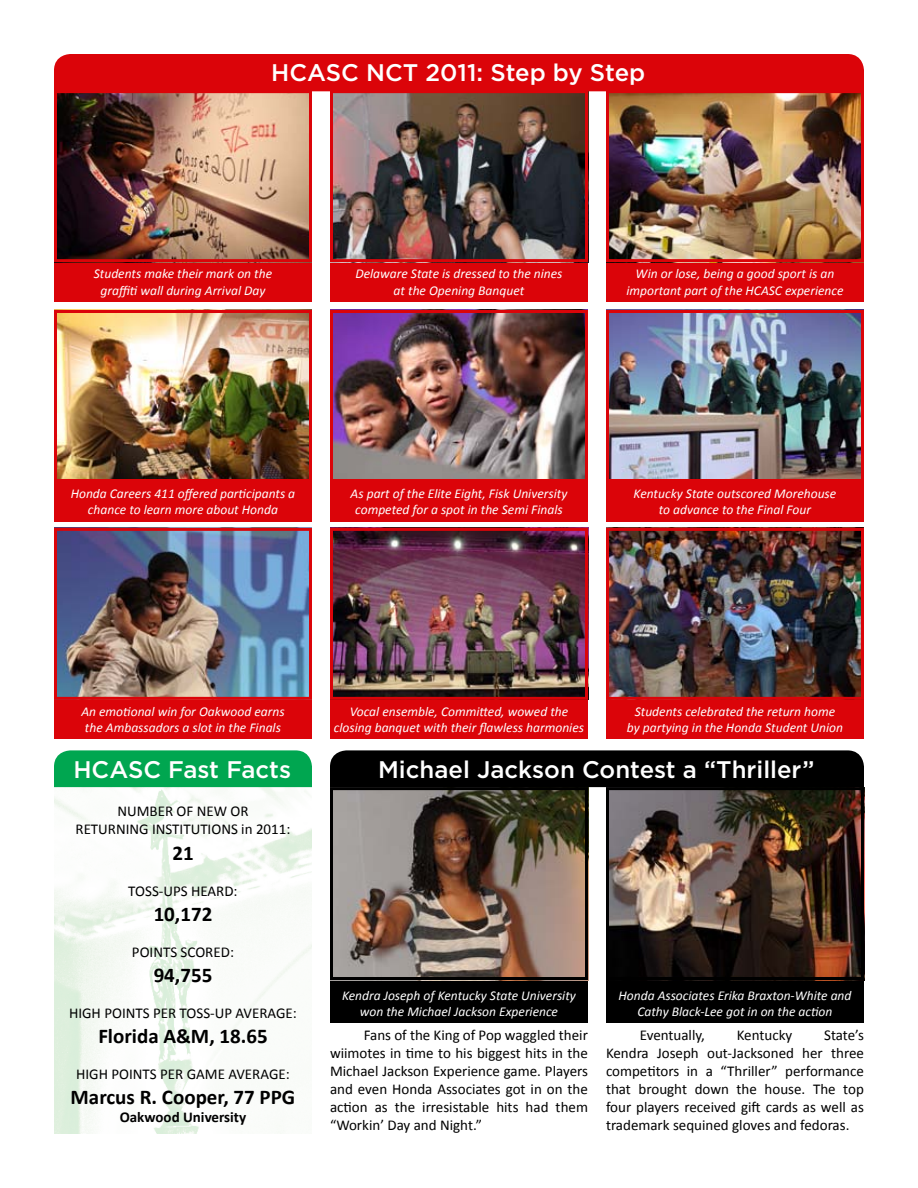
<style>
.page{position:relative;width:918px;height:1188px;background:#fff}
.page>*{position:absolute;margin:0;border:0;box-sizing:border-box;transform-origin:0 0}
.t1{font:500 24px "Gotham";color:#fff}
.t2{font:700 21px "Calibri";color:#000}
.t3{font:15px/18px "Calibri";color:#000;text-align:justify}
.t4{font:700 15px "Calibri";color:#000}
.t5{font:italic 13.5px/16.2px "Calibri";color:#fff;text-align:center}
</style>
<div class="page">
<img style="left:54px;top:787px;width:258px;height:347px">
<div style="left:330px;top:980px;width:258px;height:43px;background:#000"></div>
<div style="left:606px;top:980px;width:258px;height:43px;background:#000"></div>
<div style="left:54px;top:262px;width:258px;height:39px;background:#db0409"></div>
<div style="left:54px;top:482px;width:258px;height:39px;background:#db0409"></div>
<div style="left:330px;top:262px;width:258px;height:39px;background:#db0409"></div>
<div style="left:330px;top:482px;width:258px;height:39px;background:#db0409"></div>
<div style="left:330px;top:700px;width:258px;height:39px;background:#db0409"></div>
<div style="left:54px;top:700px;width:258px;height:39px;background:#db0409"></div>
<div style="left:606px;top:262px;width:258px;height:39px;background:#db0409"></div>
<div style="left:606px;top:482px;width:258px;height:39px;background:#db0409"></div>
<div style="left:606px;top:700px;width:258px;height:39px;background:#db0409"></div>
<div style="left:330px;top:750px;width:534px;height:37px;background:#000"></div>
<div style="left:54px;top:750px;width:258px;height:37px;background:#00a650"></div>
<img style="left:610px;top:791px;width:250px;height:185px">
<div style="left:606px;top:787px;width:258px;height:193px;border:3px solid #000"></div>
<img style="left:334px;top:791px;width:250px;height:185px">
<div style="left:330px;top:787px;width:258px;height:193px;border:3px solid #000"></div>
<img style="left:334px;top:314px;width:250px;height:164px">
<div style="left:330px;top:310px;width:258px;height:172px;border:3px solid #db0409"></div>
<img style="left:610px;top:314px;width:250px;height:164px">
<div style="left:606px;top:310px;width:258px;height:172px;border:3px solid #db0409"></div>
<img style="left:334px;top:532px;width:250px;height:164px">
<div style="left:330px;top:528px;width:258px;height:172px;border:3px solid #db0409"></div>
<img style="left:58px;top:532px;width:250px;height:164px">
<div style="left:54px;top:528px;width:258px;height:172px;border:3px solid #db0409"></div>
<img style="left:58px;top:314px;width:250px;height:164px">
<div style="left:54px;top:310px;width:258px;height:172px;border:3px solid #db0409"></div>
<img style="left:610px;top:532px;width:250px;height:164px">
<div style="left:606px;top:528px;width:258px;height:172px;border:3px solid #db0409"></div>
<img style="left:58px;top:94px;width:250px;height:164px">
<div style="left:54px;top:90px;width:258px;height:172px;border:3px solid #db0409"></div>
<img style="left:334px;top:94px;width:250px;height:164px">
<div style="left:330px;top:90px;width:258px;height:172px;border:3px solid #db0409"></div>
<img style="left:610px;top:94px;width:250px;height:164px">
<div style="left:606px;top:90px;width:258px;height:172px;border:3px solid #db0409"></div>
<div style="left:54px;top:54px;width:810px;height:37px;background:#db0409"></div>
<h1 class="t1" style="left:271px;top:59px;width:375px">HCASC NCT 2011: Step by Step</h1>
<p class="t5" style="left:94px;top:265px;width:180px">Students make their mark on the graffiti wall during Arrival Day</p>
<p class="t5" style="left:355px;top:265px;width:209px">Delaware State is dressed to the nines at the Opening Banquet</p>
<p class="t5" style="left:626px;top:265px;width:219px">Win or lose, being a good sport is an important part of the HCASC experience</p>
<p class="t5" style="left:71px;top:485px;width:226px">Honda Careers 411 offered participants a chance to learn more about Honda</p>
<p class="t5" style="left:351px;top:485px;width:218px">As part of the Elite Eight, Fisk University competed for a spot in the Semi Finals</p>
<p class="t5" style="left:634px;top:485px;width:204px">Kentucky State outscored Morehouse to advance to the Final Four</p>
<p class="t5" style="left:81px;top:703px;width:205px;text-align:left">An emotional win for Oakwood earns the Ambassadors a slot in the Finals</p>
<p class="t5" style="left:334px;top:703px;width:252px">Vocal ensemble, Committed, wowed the closing banquet with their flawless harmonies</p>
<p class="t5" style="left:627px;top:703px;width:218px">Students celebrated the return home by partying in the Honda Student Union</p>
<h1 class="t1" style="left:73px;top:755px;width:219px">HCASC Fast Facts</h1>
<h1 class="t1" style="left:378px;top:755px;width:438px">Michael Jackson Contest a “Thriller”</h1>
<p class="t3" style="left:76px;top:802px;width:216px;text-align:center">NUMBER OF NEW OR<br>RETURNING INSTITUTIONS in 2011:</p>
<h2 class="t2" style="left:172px;top:840px;width:23px">21</h2>
<p class="t3" style="left:128px;top:881px;width:111px">TOSS-UPS HEARD:</p>
<h2 class="t2" style="left:154px;top:901px;width:60px">10,172</h2>
<p class="t3" style="left:132px;top:942px;width:104px">POINTS SCORED:</p>
<h2 class="t2" style="left:154px;top:962px;width:60px">94,755</h2>
<p class="t3" style="left:69px;top:1003px;width:229px">HIGH POINTS PER TOSS-UP AVERAGE:</p>
<h2 class="t2" style="left:98px;top:1023px;width:171px">Florida A&amp;M, 18.65</h2>
<p class="t3" style="left:76px;top:1064px;width:215px">HIGH POINTS PER GAME AVERAGE:</p>
<h2 class="t2" style="left:71px;top:1084px;width:226px">Marcus R. Cooper, 77 PPG</h2>
<p class="t4" style="left:120px;top:1108px;width:128px">Oakwood University</p>
<p class="t5" style="left:342px;top:987px;width:235px">Kendra Joseph of Kentucky State University won the Michael Jackson Experience</p>
<p class="t5" style="left:618px;top:987px;width:235px">Honda Associates Erika Braxton-White and<br>Cathy Black-Lee got in on the action</p>
<p class="t3" style="left:330px;top:1025px;width:259px;text-indent:34px">Fans of the King of Pop waggled their wiimotes in time to his biggest hits in the Michael Jackson Experience game. Players and even Honda Associates got in on the action as the irresistable hits had them “Workin’ Day and Night.”</p>
<p class="t3" style="left:640px;top:1025px;width:67px">Eventually,</p>
<p class="t3" style="left:737px;top:1025px;width:57px">Kentucky</p>
<p class="t3" style="left:606px;top:1025px;width:260px;text-indent:218px">State’s Kendra Joseph out-Jacksoned her three competitors in a “Thriller” performance that brought down the house. The top four players received gift cards as well as trademark sequined gloves and fedoras.</p>
</div>
